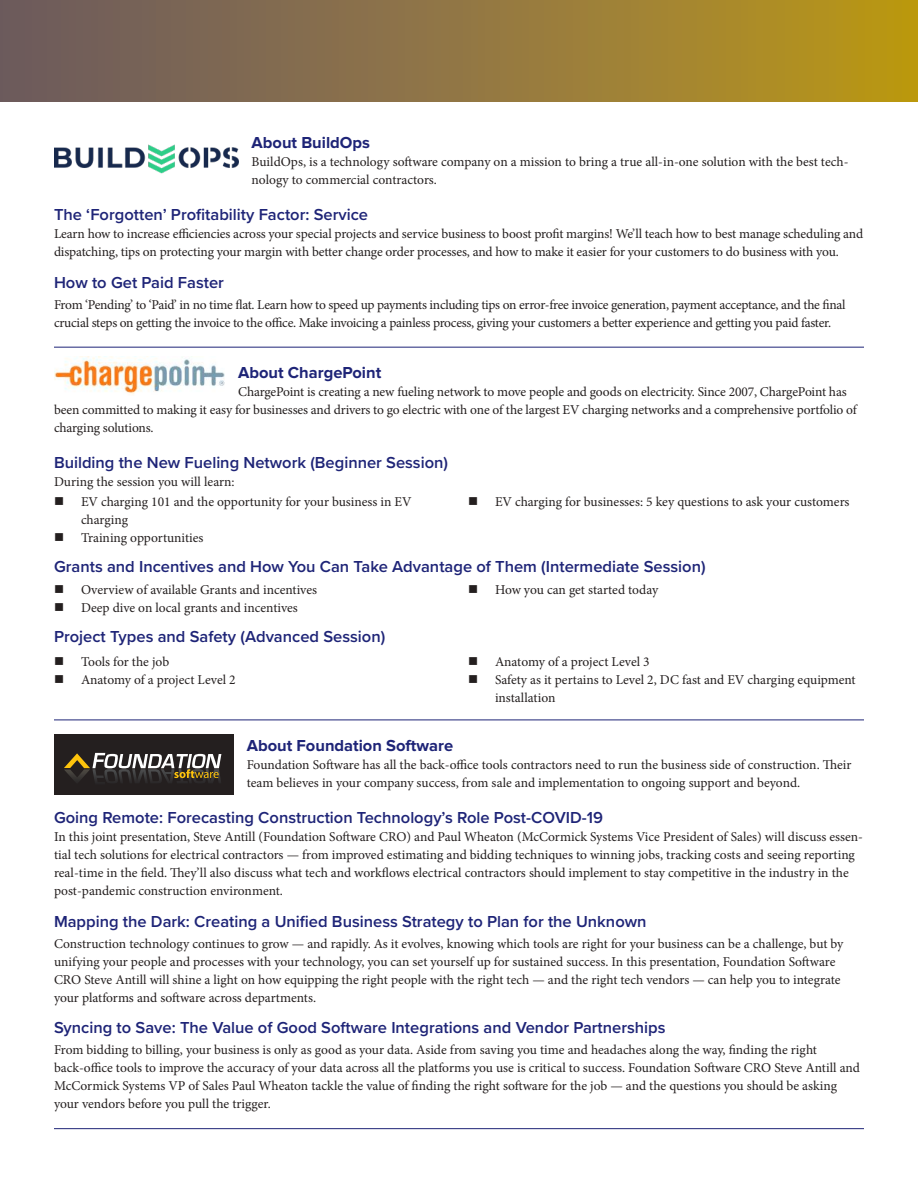
<style>
.page{position:relative;width:918px;height:1188px;background:#fff}
.page>*{position:absolute;margin:0;border:0;box-sizing:border-box;transform-origin:0 0}
.t1{font:600 16.5px "Proxima Nova";color:#1e2477}
.t2{font:700 16.5px "Proxima Nova";color:#1e2477}
.t3{font:13.5px/18px "Minion Pro";letter-spacing:-.005em;color:#241f1f}
</style>
<div class="page">
<div style="left:0;top:0;width:918px;height:102px;background:linear-gradient(to right,#6b5865,#ba971b)"></div>
<hr style="left:54px;top:347px;width:810px;height:1px;background:#1e2477">
<hr style="left:54px;top:720px;width:810px;height:1px;background:#1e2477">
<hr style="left:54px;top:1128px;width:810px;height:1px;background:#1e2477">
<img style="left:54px;top:144px;width:184px;height:30px">
<img style="left:54px;top:357px;width:171px;height:38px">
<div style="left:54px;top:734px;width:179px;height:60px;background:#241f1f"></div>
<svg style="left:64px;top:753px;width:157px;height:30px"></svg>
<p class="t2" style="left:252px;top:133px;width:120px">About BuildOps</p>
<p class="t3" style="left:252px;top:153px;width:598px">BuildOps, is a technology software company on a mission to bring a true all-in-one solution with the best tech&shy;nology to commercial contractors.</p>
<p class="t1" style="left:54px;top:202px;width:316px">The ‘Forgotten’ Profitability Factor: Service</p>
<p class="t3" style="left:54px;top:225px;width:811px">Learn how to increase efficiencies across your special projects and service business to boost profit margins! We’ll teach how to best manage scheduling and dispatching, tips on protecting your margin with better change order processes, and how to make it easier for your customers to do business with you.</p>
<p class="t1" style="left:54px;top:270px;width:171px">How to Get Paid Faster</p>
<p class="t3" style="left:54px;top:295px;width:793px">From ‘Pending’ to ‘Paid’ in no time flat. Learn how to speed up payments including tips on error-free invoice generation, payment acceptance, and the final crucial steps on getting the invoice to the office. Make invoicing a painless process, giving your customers a better experience and getting you paid faster.</p>
<p class="t2" style="left:238px;top:363px;width:145px">About ChargePoint</p>
<p class="t3" style="left:54px;top:383px;width:804px;text-indent:184px">ChargePoint is creating a new fueling network to move people and goods on electricity. Since 2007, ChargePoint has been committed to making it easy for businesses and drivers to go electric with one of the largest EV charging networks and a comprehensive portfolio of charging solutions.</p>
<p class="t1" style="left:54px;top:450px;width:396px">Building the New Fueling Network (Beginner Session)</p>
<p class="t3" style="left:54px;top:473px;width:182px">During the session you will learn:</p>
<p class="t3" style="left:81px;top:493px;width:332px">EV charging 101 and the opportunity for your business in EV charging<br>Training opportunities</p>
<p class="t3" style="left:495px;top:493px;width:356px">EV charging for businesses: 5 key questions to ask your customers</p>
<p class="t3" style="left:81px;top:581px;width:238px">Overview of available Grants and incentives<br>Deep dive on local grants and incentives</p>
<p class="t3" style="left:495px;top:581px;width:165px">How you can get started today</p>
<p class="t1" style="left:54px;top:554px;width:653px">Grants and Incentives and How You Can Take Advantage of Them (Intermediate Session)</p>
<p class="t1" style="left:54px;top:624px;width:333px">Project Types and Safety (Advanced Session)</p>
<p class="t3" style="left:81px;top:653px;width:156px">Tools for the job<br>Anatomy of a project Level 2</p>
<p class="t3" style="left:495px;top:653px;width:362px">Anatomy of a project Level 3<br>Safety as it pertains to Level 2, DC fast and EV charging equipment installation</p>
<p class="t2" style="left:247px;top:736px;width:208px">About Foundation Software</p>
<p class="t3" style="left:247px;top:756px;width:606px">Foundation Software has all the back-office tools contractors need to run the business side of construction. Their team believes in your company success, from sale and implementation to ongoing support and beyond.</p>
<p class="t1" style="left:54px;top:805px;width:550px">Going Remote: Forecasting Construction Technology’s Role Post-COVID-19</p>
<p class="t3" style="left:54px;top:828px;width:811px">In this joint presentation, Steve Antill (Foundation Software CRO) and Paul Wheaton (McCormick Systems Vice President of Sales) will discuss essen&shy;tial tech solutions for electrical contractors — from improved estimating and bidding techniques to winning jobs, tracking costs and seeing reporting real-time in the field. They’ll also discuss what tech and workflows electrical contractors should implement to stay competitive in the industry in the post-pandemic construction environment.</p>
<p class="t1" style="left:54px;top:909px;width:594px">Mapping the Dark: Creating a Unified Business Strategy to Plan for the Unknown</p>
<p class="t3" style="left:54px;top:934px;width:791px">Construction technology continues to grow — and rapidly. As it evolves, knowing which tools are right for your business can be a challenge, but by unifying your people and processes with your technology, you can set yourself up for sustained success. In this presentation, Foundation Software CRO Steve Antill will shine a light on how equipping the right people with the right tech — and the right tech vendors — can help you to integrate your platforms and software across departments.</p>
<p class="t1" style="left:54px;top:1015px;width:613px">Syncing to Save: The Value of Good Software Integrations and Vendor Partnerships</p>
<p class="t3" style="left:54px;top:1041px;width:807px">From bidding to billing, your business is only as good as your data. Aside from saving you time and headaches along the way, finding the right back-office tools to improve the accuracy of your data across all the platforms you use is critical to success. Foundation Software CRO Steve Antill and McCormick Systems VP of Sales Paul Wheaton tackle the value of finding the right software for the job — and the questions you should be asking your vendors before you pull the trigger.</p>
</div>
